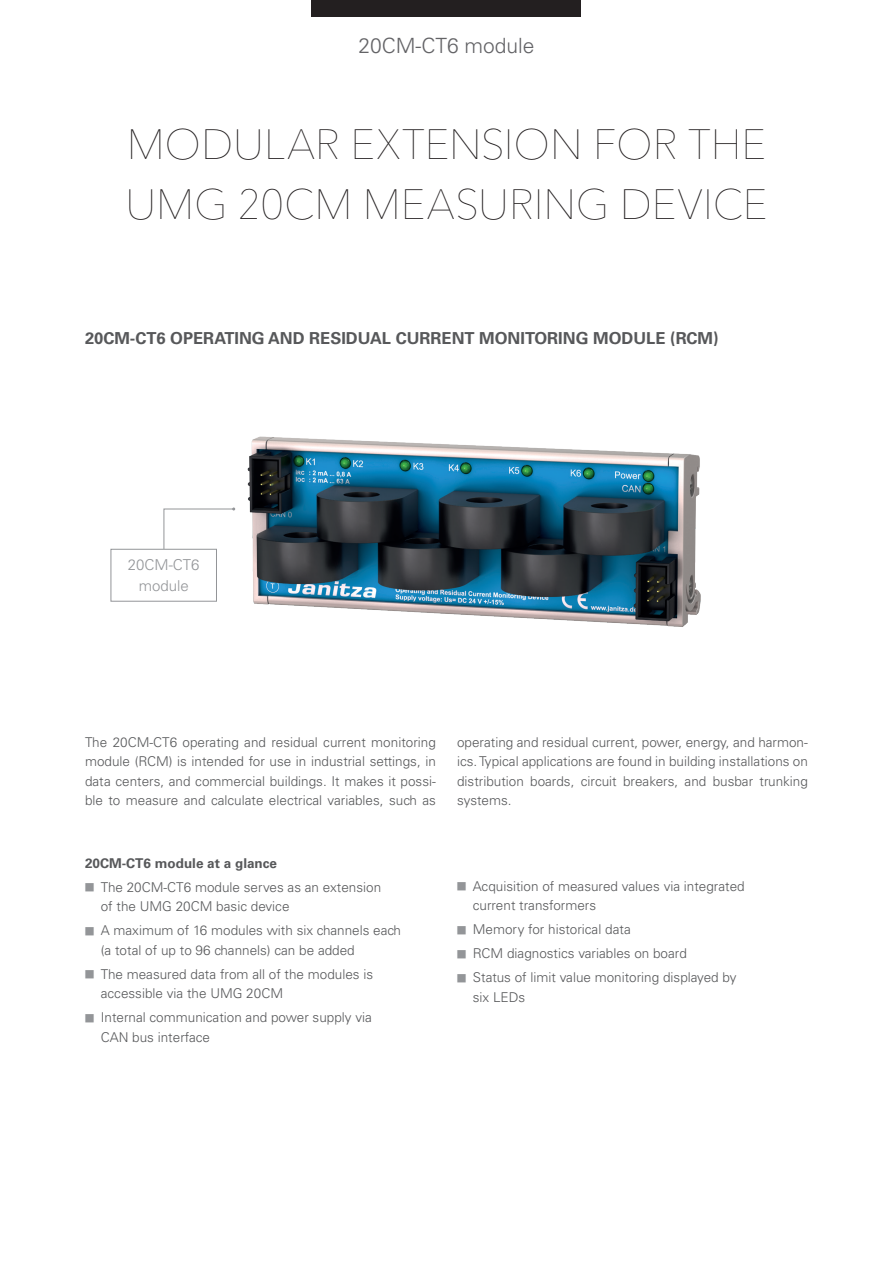
<style>
.page{position:relative;width:893px;height:1263px;background:#fff}
.page>*{position:absolute;margin:0;border:0;box-sizing:border-box;transform-origin:0 0}
.t1{font:200 42px/60px "Avenir Next LT Pro";letter-spacing:-.005em;color:#231f20}
.t2{font:300 21px "Univers LT Std";color:#636366}
.t3{font:700 16.5px "Univers LT Std";color:#57585a}
.t4{font:300 15px/21px "Univers LT Std";color:#939598;text-align:center}
.t5{font:300 13.5px/19.5px "Univers LT Std";color:#57585a}
.t6{font:700 13.5px "Univers LT Std";color:#57585a}
.s1{color:#939598}
</style>
<div class="page">
<div style="left:312px;top:0;width:269px;height:17px;background:#231f20"></div>
<img style="left:247px;top:436px;width:454px;height:191px">
<div style="left:111px;top:549px;width:106px;height:53px;border:1px solid #939598"></div>
<svg style="left:163px;top:507px;width:72px;height:43px"></svg>
<h2 class="t2" style="left:358px;top:33px;width:178px">20CM-CT6 module</h2>
<h1 class="t1" style="left:125px;top:115px;width:644px">MODULAR EXTENSION FOR THE<br>UMG 20CM MEASURING DEVICE</h1>
<p class="t3" style="left:85px;top:328px;width:635px">20CM-CT6 OPERATING AND RESIDUAL CURRENT MONITORING MODULE (RCM)</p>
<p class="t4" style="left:128px;top:554px;width:73px">20CM-CT6 module</p>
<p class="t5" style="left:85px;top:732px;width:352px;text-align:justify">The 20CM-CT6 operating and residual current monitoring module (RCM) is intended for use in industrial settings, in data centers, and commercial buildings. It makes it possi&shy;ble to measure and calculate electrical variables, such as</p>
<p class="t5" style="left:457px;top:732px;width:352px;text-align:justify">operating and residual current, power, energy, and harmon&shy;ics. Typical applications are found in building installations on distribution boards, circuit breakers, and busbar trunking systems.</p>
<p class="t6" style="left:85px;top:855px;width:194px">20CM-CT6 module at a glance</p>
<p class="t5" style="left:101px;top:877px;width:282px;text-indent:-16px"><span class="s1">■</span> The 20CM-CT6 module serves as an extension of the UMG 20CM basic device</p>
<p class="t5" style="left:101px;top:921px;width:302px;text-indent:-16px"><span class="s1">■</span> A maximum of 16 modules with six channels each (a total of up to 96 channels) can be added</p>
<p class="t5" style="left:101px;top:964px;width:274px;text-indent:-16px"><span class="s1">■</span> The measured data from all of the modules is accessible via the UMG 20CM</p>
<p class="t5" style="left:101px;top:1008px;width:273px;text-indent:-16px"><span class="s1">■</span> Internal communication and power supply via<br>CAN bus interface</p>
<p class="t5" style="left:473px;top:876px;width:273px;text-indent:-16px"><span class="s1">■</span> Acquisition of measured values via integrated current transformers</p>
<p class="t5" style="left:457px;top:919px;width:175px"><span class="s1">■</span> Memory for historical data</p>
<p class="t5" style="left:457px;top:943px;width:231px"><span class="s1">■</span> RCM diagnostics variables on board</p>
<p class="t5" style="left:473px;top:967px;width:265px;text-indent:-16px"><span class="s1">■</span> Status of limit value monitoring displayed by six LEDs</p>
</div>
